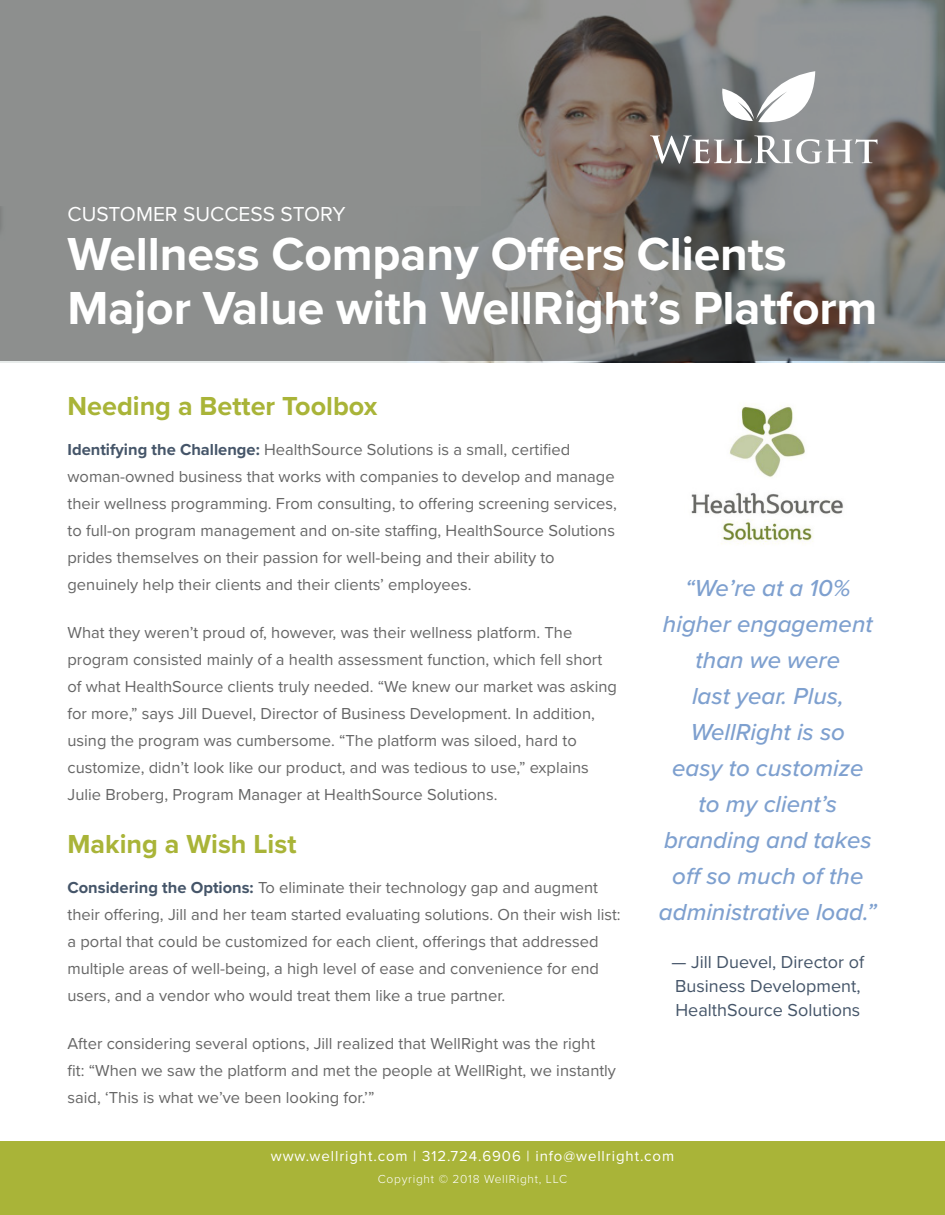
<style>
.page{position:relative;width:945px;height:1215px;background:#fff}
.page>*{position:absolute;margin:0;border:0;box-sizing:border-box;transform-origin:0 0}
.t1{font:700 48px/54px "Proxima Nova";letter-spacing:-.005em;color:#fff}
.Heading_-_Green{font:700 27px "Proxima Nova";color:#a9b438}
.t2{font:italic 500 24px/36px "Proxima Nova";color:#7ea0cf;text-align:center}
.t3{font:21px "Proxima Nova";color:#fff}
.t4{font:18px/24px "Proxima Nova";color:#455569}
.t5{font:16.5px/27px "Proxima Nova";color:#666}
.t6{font:15px "Proxima Nova";letter-spacing:.06em;color:#fff}
.t7{font:300 12px "Proxima Nova";letter-spacing:.06em;color:#fff}
.s1{font-weight:700;color:#455569}
</style>
<div class="page">
<div style="left:0;top:1141px;width:945px;height:74px;background:#a9b438"></div>
<svg style="left:0;top:0;width:945px;height:361px;background:#858583"></svg>
<svg style="left:650px;top:136px;width:227px;height:28px"></svg>
<svg style="left:721px;top:71px;width:94px;height:53px"></svg>
<img style="left:691px;top:405px;width:153px;height:139px">
<p class="t3" style="left:68px;top:198px;width:280px">CUSTOMER SUCCESS STORY</p>
<p class="t1" style="left:68px;top:226px;width:811px">Wellness Company Offers Clients<br>Major Value with WellRight’s Platform</p>
<p class="Heading_-_Green" style="left:68px;top:386px;width:311px">Needing a Better Toolbox</p>
<p class="t5" style="left:68px;top:436px;width:551px"><span class="s1">Identifying the Challenge:</span> HealthSource Solutions is a small, certified woman-owned business that works with companies to develop and manage their wellness programming. From consulting, to offering screening services, to full-on program management and on-site staffing, HealthSource Solutions prides themselves on their passion for well-being and their ability to genuinely help their clients and their clients’ employees.</p>
<p class="t5" style="left:68px;top:618px;width:551px">What they weren’t proud of, however, was their wellness platform. The program consisted mainly of a health assessment function, which fell short of what HealthSource clients truly needed. “We knew our market was asking for more,” says Jill Duevel, Director of Business Development. In addition, using the program was cumbersome. “The platform was siloed, hard to customize, didn’t look like our product, and was tedious to use,” explains Julie Broberg, Program Manager at HealthSource Solutions.</p>
<p class="Heading_-_Green" style="left:68px;top:824px;width:230px">Making a Wish List</p>
<p class="t5" style="left:68px;top:874px;width:555px"><span class="s1">Considering the Options:</span> To eliminate their technology gap and augment their offering, Jill and her team started evaluating solutions. On their wish list: a portal that could be customized for each client, offerings that addressed multiple areas of well-being, a high level of ease and convenience for end users, and a vendor who would treat them like a true partner.</p>
<p class="t5" style="left:68px;top:1029px;width:550px">After considering several options, Jill realized that WellRight was the right fit: “When we saw the platform and met the people at WellRight, we instantly said, ‘This is what we’ve been looking for.’”</p>
<p class="t2" style="left:659px;top:569px;width:219px">“We’re at a 10% higher engagement than we were<br>last year. Plus,<br>WellRight is so<br>easy to customize to my client’s branding and takes off so much of the administrative load.”</p>
<p class="t4" style="left:672px;top:949px;width:194px">— Jill Duevel, Director of<br>Business Development,<br>HealthSource Solutions</p>
<p class="t6" style="left:271px;top:1145px;width:405px">www.wellright.com | 312.724.6906 | info@wellright.com</p>
<p class="t7" style="left:378px;top:1170px;width:191px">Copyright © 2018 WellRight, LLC</p>
</div>
